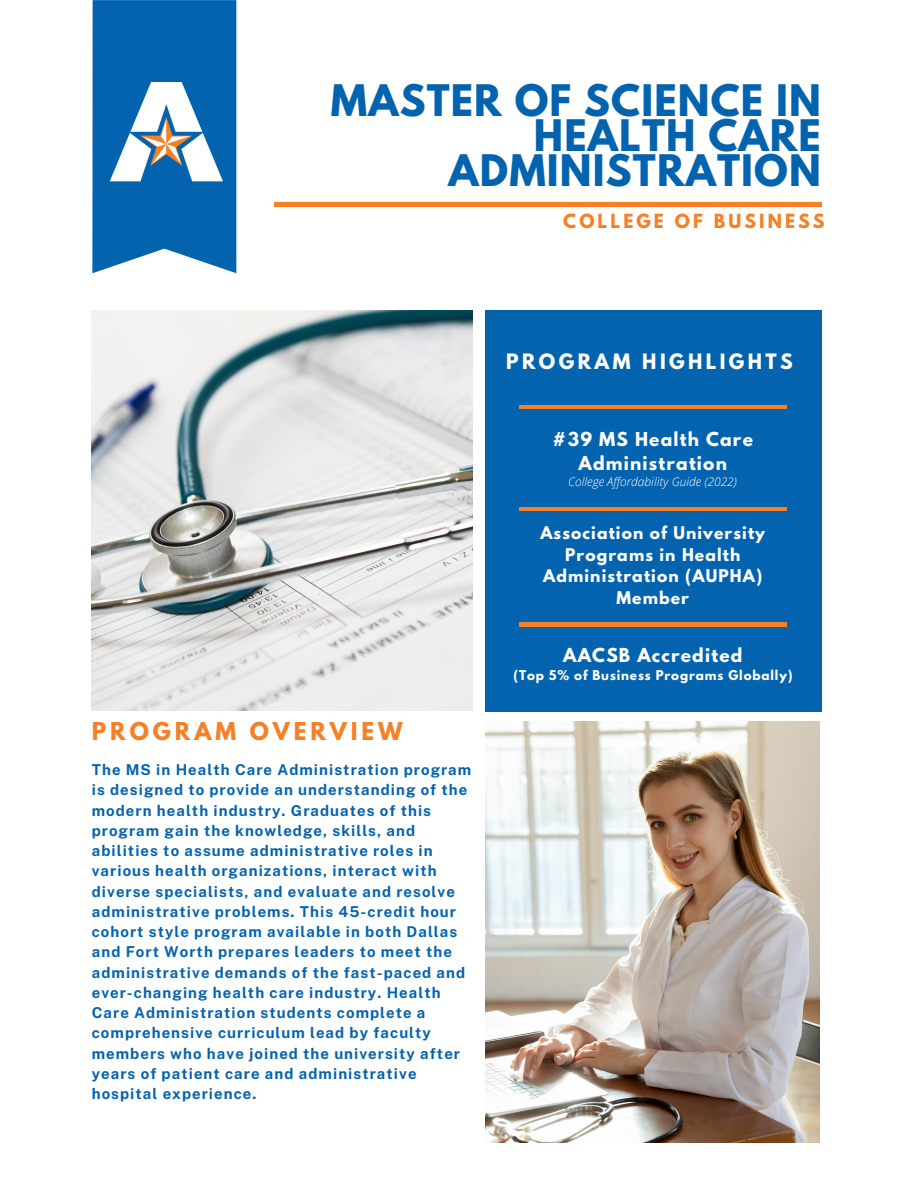
<style>
.page{position:relative;width:918px;height:1188px;background:#fff}
.page>*{position:absolute;margin:0;border:0;box-sizing:border-box;transform-origin:0 0}
.t1{font:700 38.55px/34.8px "League Spartan";letter-spacing:.03em;color:#0463af;text-align:right}
.t2{font:700 21.75px "League Spartan";letter-spacing:.18em;color:#f58025}
.t3{font:700 18.75px "League Spartan";letter-spacing:.18em;color:#fdfefd}
.t4{font:700 17.25px "League Spartan";letter-spacing:.18em;color:#f58025}
.t5{font:700 17.1px/23.7px "League Spartan";letter-spacing:.07em;color:#fdfefd;text-align:center}
.t6{font:700 15.6px/21.3px "League Spartan";letter-spacing:.07em;color:#fdfefd;text-align:center}
.t7{font:700 15px/20.2px "Public Sans";letter-spacing:.07em;color:#0463af}
.t8{font:700 12px "League Spartan";letter-spacing:.07em;color:#fdfefd}
.t9{font:italic 300 12px "Open Sans";color:#fdfefd}
</style>
<div class="page">
<svg style="left:92px;top:0;width:144px;height:273px;background:#176fb5"></svg>
<hr style="left:274px;top:203px;width:548px;height:3px;background:#f58025">
<img style="left:92px;top:310px;width:380px;height:401px">
<div style="left:486px;top:310px;width:336px;height:402px;background:#0463af"></div>
<hr style="left:519px;top:405px;width:268px;height:4px;background:#f58025">
<hr style="left:519px;top:507px;width:268px;height:3px;background:#f58025">
<hr style="left:519px;top:623px;width:268px;height:3px;background:#f58025">
<img style="left:486px;top:722px;width:334px;height:421px">
<img style="left:92px;top:83px;width:145px;height:108px">
<p class="t1" style="left:331px;top:88px;width:492px">MASTER OF SCIENCE IN<br>HEALTH CARE<br>ADMINISTRATION</p>
<p class="t4" style="left:563px;top:212px;width:263px">COLLEGE OF BUSINESS</p>
<p class="t3" style="left:506px;top:352px;width:288px">PROGRAM HIGHLIGHTS</p>
<p class="t5" style="left:553px;top:430px;width:202px">#39 MS Health Care<br>Administration</p>
<p class="t9" style="left:568px;top:473px;width:170px">College Affordability Guide (2022)</p>
<p class="t6" style="left:540px;top:524px;width:226px">Association of University<br>Programs in Health<br>Administration (AUPHA)<br>Member</p>
<p class="t2" style="left:92px;top:720px;width:312px">PROGRAM OVERVIEW</p>
<p class="t7" style="left:92px;top:760px;width:381px">The MS in Health Care Administration program is designed to provide an understanding of the modern health industry. Graduates of this program gain the knowledge, skills, and abilities to assume administrative roles in various health organizations, interact with diverse specialists, and evaluate and resolve administrative problems. This 45-credit hour cohort style program available in both Dallas and Fort Worth prepares leaders to meet the administrative demands of the fast-paced and ever-changing health care industry. Health Care Administration students complete a comprehensive curriculum lead by faculty members who have joined the university after years of patient care and administrative hospital experience.</p>
<p class="t5" style="left:563px;top:645px;width:181px">AACSB Accredited</p>
<p class="t8" style="left:513px;top:669px;width:281px">(Top 5% of Business Programs Globally)</p>
</div>
